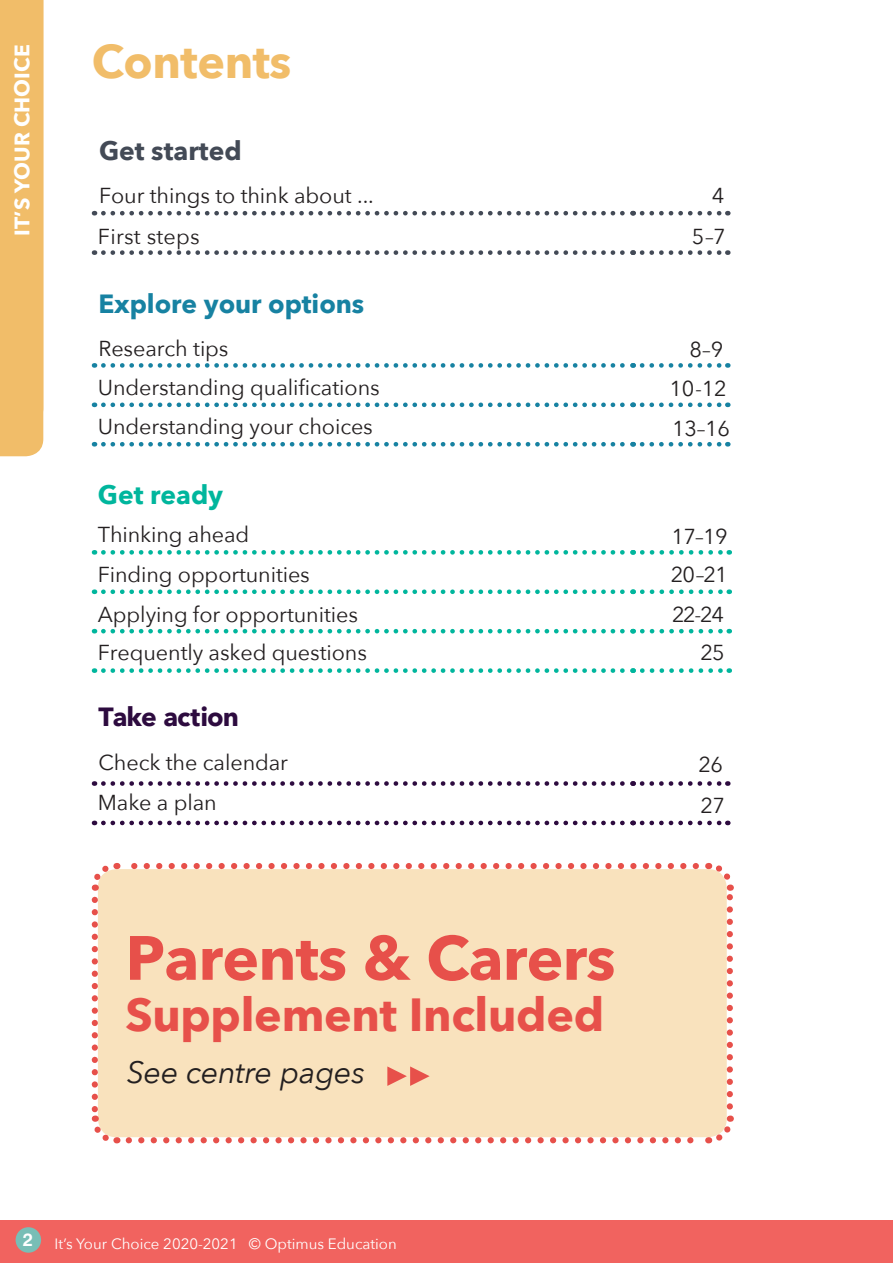
<style>
.page{position:relative;width:893px;height:1263px;background:#fff}
.page>*{position:absolute;margin:0;border:0;box-sizing:border-box;transform-origin:0 0}
.t1{font:700 61.8px "Avenir Next";letter-spacing:-.01em;color:#e7504a}
.t2{font:700 46.35px "Avenir Next";letter-spacing:-.005em;color:#e7504a}
.t3{font:700 46.35px "Avenir Next";letter-spacing:-.01em;color:#f1bd69}
.t4{font:italic 30.9px "Avenir Next";letter-spacing:-.015em;color:#231f20}
.t5{font:700 26.25px "Avenir Next";letter-spacing:-.005em;color:#1782a2}
.t6{font:700 26.25px "Avenir Next";color:#434a56}
.t7{font:700 26.25px "Avenir Next";letter-spacing:-.04em;color:#2d0b3f}
.t8{font:700 26.25px "Avenir Next";color:#00b69d}
.t9{font:21.6px "Avenir Next";letter-spacing:-.005em;color:#231f20}
.t10{font:21.6px "Avenir Next";letter-spacing:.015em;color:#231f20}
.t11{font:700 21px "Avenir Next";color:#fff}
.t12{font:15px "Avenir Next";color:#fff}
</style>
<div class="page">
<div style="left:0;top:0;width:43px;height:456px;background:#f1bd69"></div>
<svg style="left:634px;top:211px;width:8px;height:4px"></svg>
<svg style="left:634px;top:250px;width:8px;height:5px"></svg>
<svg style="left:103px;top:211px;width:531px;height:4px"></svg>
<svg style="left:642px;top:211px;width:86px;height:4px"></svg>
<svg style="left:103px;top:250px;width:531px;height:5px"></svg>
<svg style="left:642px;top:250px;width:86px;height:5px"></svg>
<svg style="left:634px;top:781px;width:8px;height:5px"></svg>
<svg style="left:634px;top:821px;width:8px;height:4px"></svg>
<svg style="left:103px;top:781px;width:531px;height:5px"></svg>
<svg style="left:642px;top:781px;width:86px;height:5px"></svg>
<svg style="left:103px;top:821px;width:531px;height:4px"></svg>
<svg style="left:642px;top:821px;width:86px;height:4px"></svg>
<svg style="left:634px;top:363px;width:8px;height:5px"></svg>
<svg style="left:634px;top:402px;width:8px;height:5px"></svg>
<svg style="left:634px;top:442px;width:8px;height:5px"></svg>
<svg style="left:103px;top:363px;width:531px;height:5px"></svg>
<svg style="left:642px;top:363px;width:86px;height:5px"></svg>
<svg style="left:103px;top:402px;width:531px;height:5px"></svg>
<svg style="left:642px;top:402px;width:86px;height:5px"></svg>
<svg style="left:103px;top:442px;width:531px;height:5px"></svg>
<svg style="left:642px;top:442px;width:86px;height:5px"></svg>
<svg style="left:634px;top:550px;width:8px;height:5px"></svg>
<svg style="left:634px;top:589px;width:8px;height:5px"></svg>
<svg style="left:634px;top:629px;width:8px;height:4px"></svg>
<svg style="left:634px;top:668px;width:8px;height:5px"></svg>
<svg style="left:103px;top:550px;width:531px;height:5px"></svg>
<svg style="left:642px;top:550px;width:88px;height:5px"></svg>
<svg style="left:103px;top:589px;width:531px;height:5px"></svg>
<svg style="left:642px;top:589px;width:88px;height:5px"></svg>
<svg style="left:103px;top:629px;width:531px;height:4px"></svg>
<svg style="left:642px;top:629px;width:88px;height:4px"></svg>
<svg style="left:103px;top:668px;width:531px;height:5px"></svg>
<svg style="left:642px;top:668px;width:88px;height:5px"></svg>
<div style="left:98px;top:869px;width:629px;height:268px;background:#f9e2bd;border-radius:19px"></div>
<svg style="left:129px;top:1137px;width:573px;height:6px"></svg>
<svg style="left:131px;top:863px;width:565px;height:6px"></svg>
<svg style="left:91px;top:900px;width:27px;height:244px"></svg>
<svg style="left:708px;top:1115px;width:26px;height:29px"></svg>
<svg style="left:706px;top:863px;width:28px;height:243px"></svg>
<svg style="left:91px;top:863px;width:26px;height:28px"></svg>
<svg style="left:387px;top:1066px;width:43px;height:20px"></svg>
<div style="left:0;top:1220px;width:893px;height:43px;background:#f1635f"></div>
<div style="left:16px;top:1227px;width:25px;height:26px;background:#78beb6;border-radius:50%"></div>
<p class="t11" style="left:4px;top:235px;width:192px;rotate:-90deg">IT’S YOUR CHOICE</p>
<h2 class="t3" style="left:92px;top:22px;width:201px">Contents</h2>
<p class="t6" style="left:99px;top:128px;width:144px">Get started</p>
<p class="t9" style="left:99px;top:177px;width:276px">Four things to think about ...</p>
<p class="t9" style="left:712px;top:177px;width:14px">4</p>
<p class="t10" style="left:98px;top:218px;width:103px">First steps</p>
<p class="t9" style="left:692px;top:218px;width:35px">5–7</p>
<p class="t5" style="left:99px;top:281px;width:267px">Explore your options</p>
<p class="t9" style="left:99px;top:331px;width:131px">Research tips</p>
<p class="t9" style="left:690px;top:331px;width:35px">8–9</p>
<p class="t9" style="left:98px;top:369px;width:283px">Understanding qualifications</p>
<p class="t9" style="left:670px;top:370px;width:59px">10-12</p>
<p class="t9" style="left:98px;top:408px;width:277px">Understanding your choices</p>
<p class="t9" style="left:672px;top:410px;width:59px">13–16</p>
<p class="t8" style="left:98px;top:472px;width:127px">Get ready</p>
<p class="t9" style="left:98px;top:516px;width:153px">Thinking ahead</p>
<p class="t9" style="left:671px;top:518px;width:58px">17–19</p>
<p class="t9" style="left:98px;top:556px;width:213px">Finding opportunities</p>
<p class="t9" style="left:671px;top:556px;width:59px">20–21</p>
<p class="t9" style="left:98px;top:597px;width:262px">Applying for opportunities</p>
<p class="t9" style="left:672px;top:597px;width:54px">22-24</p>
<p class="t9" style="left:98px;top:635px;width:271px">Frequently asked questions</p>
<p class="t9" style="left:700px;top:635px;width:26px">25</p>
<p class="t7" style="left:99px;top:694px;width:142px">Take action</p>
<p class="t9" style="left:99px;top:744px;width:191px">Check the calendar</p>
<p class="t9" style="left:698px;top:746px;width:26px">26</p>
<p class="t9" style="left:98px;top:784px;width:120px">Make a plan</p>
<p class="t9" style="left:700px;top:787px;width:26px">27</p>
<h1 class="t1" style="left:125px;top:905px;width:492px">Parents &amp; Carers</h1>
<h2 class="t2" style="left:125px;top:974px;width:480px">Supplement Included</h2>
<h3 class="t4" style="left:127px;top:1046px;width:240px">See centre pages</h3>
<p class="t12" style="left:23px;top:1231px;width:376px"><sup>2</sup> It’s Your Choice 2020-2021 © Optimus Education</p>
</div>
